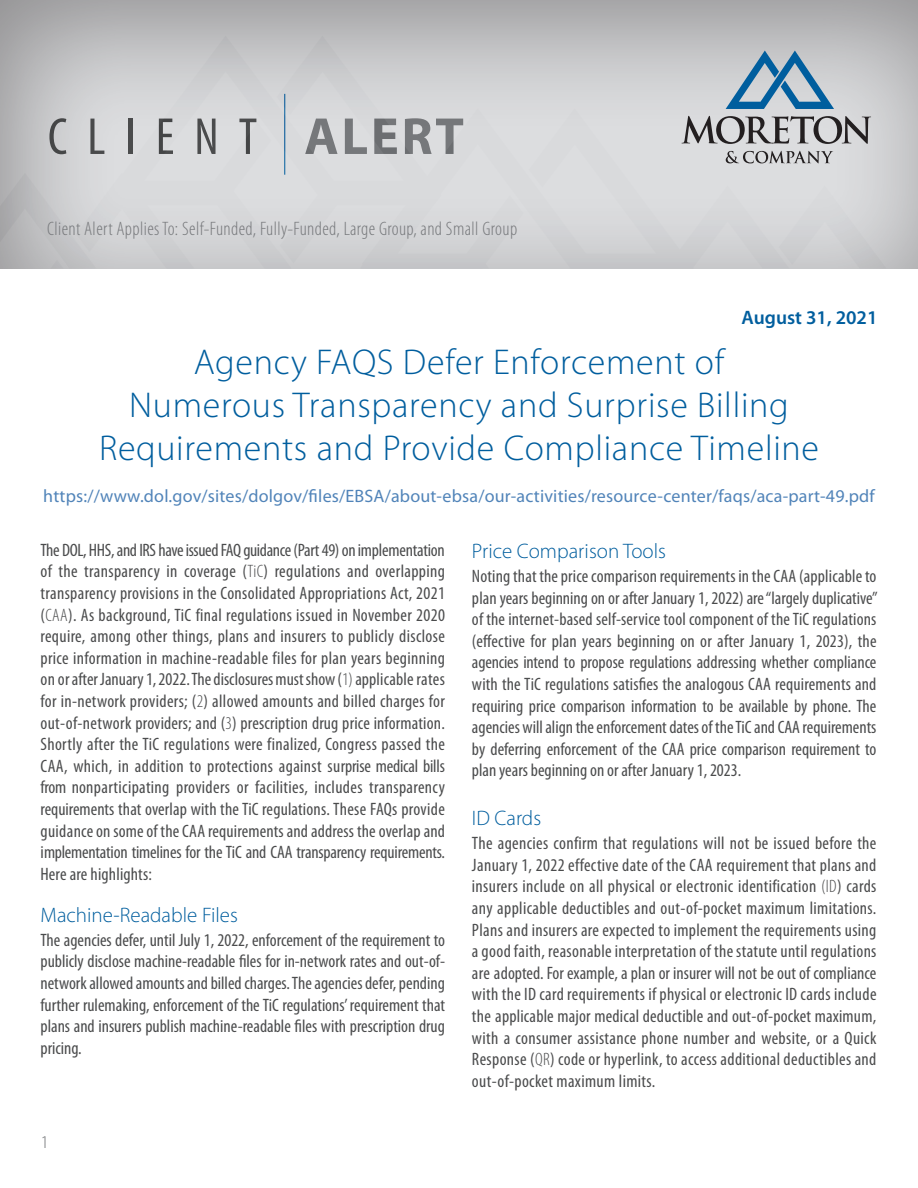
<style>
.page{position:relative;width:918px;height:1188px;background:#fff}
.page>*{position:absolute;margin:0;border:0;box-sizing:border-box;transform-origin:0 0}
.t1{font:condensed 52.5px "Myriad Pro";letter-spacing:.38em;color:#4b4c4d}
.t2{font:300 36px/43.2px "Myriad Pro";letter-spacing:.02em;color:#005e9e;text-align:center}
.t3{font:300 21px "Myriad Pro";color:#005e9e}
.t4{font:300 condensed 19.5px "Myriad Pro";letter-spacing:.02em;color:#76787b}
.t5{font:600 19.5px "Myriad Pro";color:#005e9e}
.t6{font:condensed 18px/21.6px "Myriad Pro";color:#4b4c4d;text-align:justify}
.t7{font:18px "Myriad Pro";letter-spacing:.01em;color:#5184b9}
.t8{font:300 18px "Myriad Pro";color:#76787b}
.s1{font-weight:700;font-stretch:normal;color:#76787b}
.s2{font-weight:300}
</style>
<div class="page">
<div style="left:0;top:0;width:918px;height:271px;background:#231f20;opacity:.4"></div>
<svg style="left:726px;top:51px;width:108px;height:58px;background:#8dabc1"></svg>
<svg style="left:726px;top:151px;width:107px;height:12px"></svg>
<svg style="left:694px;top:116px;width:177px;height:28px;background:#9f9ea0"></svg>
<div style="left:441px;top:108px;width:253px;height:65px;background:#dbdcde"></div>
<svg style="left:110px;top:36px;width:331px;height:137px;background:#d2d3d5"></svg>
<svg style="left:0;top:173px;width:886px;height:95px;background:#d1d2d4"></svg>
<h1 class="t1" style="left:48px;top:105px;width:418px">CLIENT <span class="s1">ALERT</span></h1>
<p class="t4" style="left:47px;top:217px;width:471px">Client Alert Applies To: Self-Funded, Fully-Funded, Large Group, and Small Group</p>
<p class="t5" style="left:742px;top:305px;width:137px">August 31, 2021</p>
<h2 class="t2" style="left:99px;top:340px;width:722px">Agency FAQS Defer Enforcement of<br>Numerous Transparency and Surprise Billing<br>Requirements and Provide Compliance Timeline</h2>
<p class="t7" style="left:43px;top:485px;width:833px">https://www.dol.gov/sites/dolgov/files/EBSA/about-ebsa/our-activities/resource-center/faqs/aca-part-49.pdf</p>
<p class="t6" style="left:40px;top:539px;width:406px">The DOL, HHS, and IRS have issued FAQ guidance (Part 49) on implementation of the transparency in coverage (<span class="s2">TiC</span>) regulations and overlapping transparency provisions in the Consolidated Appropriations Act, 2021 (<span class="s2">CAA</span>). As background, TiC final regulations issued in November 2020 require, among other things, plans and insurers to publicly disclose price information in machine-readable files for plan years beginning on or after January 1, 2022. The disclosures must show (<span class="s2">1)</span> applicable rates for in-network providers; (<span class="s2">2</span>) allowed amounts and billed charges for out-of-network providers; and (<span class="s2">3</span>) prescription drug price information.<br>Shortly after the TiC regulations were finalized, Congress passed the CAA, which, in addition to protections against surprise medical bills from nonparticipating providers or facilities, includes transparency requirements that overlap with the TiC regulations. These FAQs provide guidance on some of the CAA requirements and address the overlap and implementation timelines for the TiC and CAA transparency requirements.<br>Here are highlights:</p>
<p class="t3" style="left:40px;top:902px;width:199px">Machine-Readable Files</p>
<p class="t6" style="left:40px;top:929px;width:406px">The agencies defer, until July 1, 2022, enforcement of the requirement to publicly disclose machine-readable files for in-network rates and out-of&shy;network allowed amounts and billed charges. The agencies defer, pending further rulemaking, enforcement of the TiC regulations’ requirement that plans and insurers publish machine-readable files with prescription drug pricing.</p>
<p class="t8" style="left:40px;top:1131px;width:10px">1</p>
<p class="t3" style="left:472px;top:538px;width:196px">Price Comparison Tools</p>
<p class="t6" style="left:472px;top:565px;width:407px">Noting that the price comparison requirements in the CAA (applicable to plan years beginning on or after January 1, 2022) are “largely duplicative” of the internet-based self-service tool component of the TiC regulations (effective for plan years beginning on or after January 1, 2023), the agencies intend to propose regulations addressing whether compliance with the TiC regulations satisfies the analogous CAA requirements and requiring price comparison information to be available by phone. The agencies will align the enforcement dates of the TiC and CAA requirements by deferring enforcement of the CAA price comparison requirement to plan years beginning on or after January 1, 2023.</p>
<p class="t3" style="left:472px;top:806px;width:71px">ID Cards</p>
<p class="t6" style="left:472px;top:832px;width:406px">The agencies confirm that regulations will not be issued before the January 1, 2022 effective date of the CAA requirement that plans and insurers include on all physical or electronic identification <span class="s2">(ID</span>) cards any applicable deductibles and out-of-pocket maximum limitations.<br>Plans and insurers are expected to implement the requirements using a good faith, reasonable interpretation of the statute until regulations are adopted. For example, a plan or insurer will not be out of compliance with the ID card requirements if physical or electronic ID cards include the applicable major medical deductible and out-of-pocket maximum, with a consumer assistance phone number and website, or a Quick Response (<span class="s2">QR</span>) code or hyperlink, to access additional deductibles and out-of-pocket maximum limits.</p>
</div>
